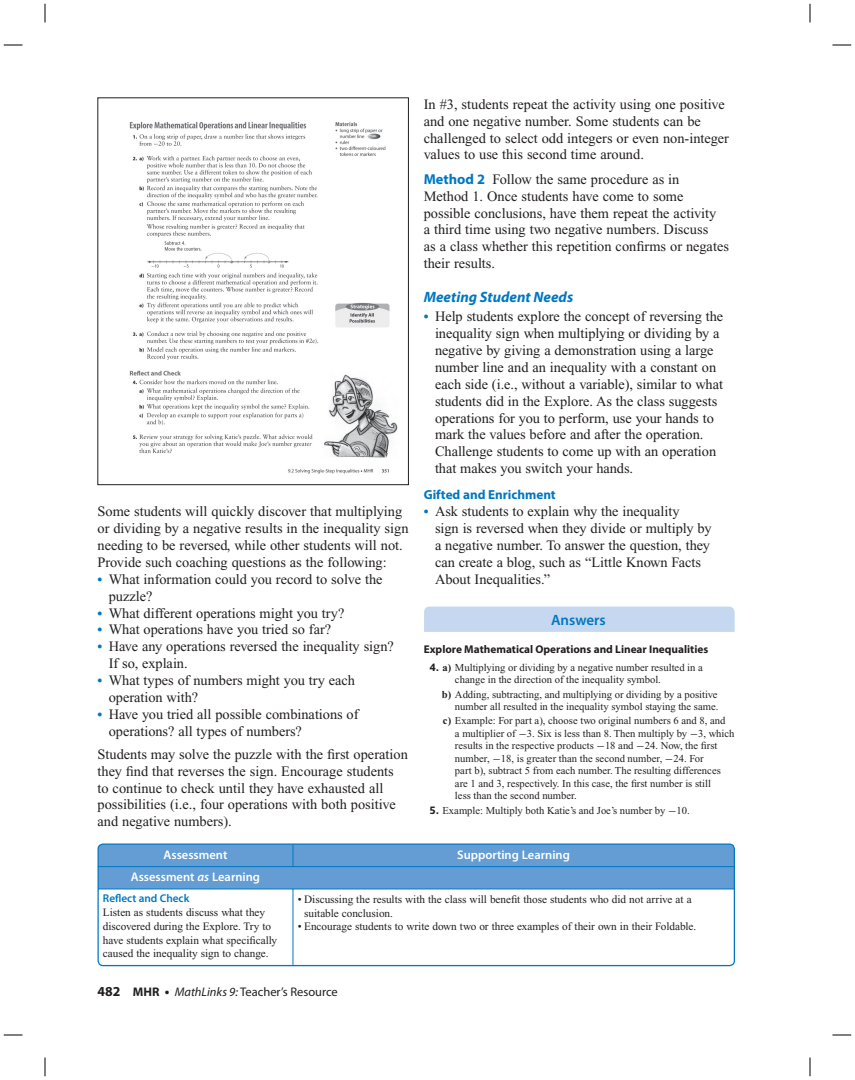
<style>
.page{position:relative;width:855px;height:1080px;background:#fff}
.page>*{position:absolute;margin:0;border:0;box-sizing:border-box;transform-origin:0 0}
.t1{font:italic 700 15px "Myriad Pro";color:#0077c0}
.t2{font:600 15px "Myriad Pro";color:#0077c0}
.t3{font:14.38px/16.9px "Times New Roman";letter-spacing:-.005em;color:#231f20}
.t4{font:700 13.12px "Myriad Pro";color:#0077c0}
.t5{font:600 12.5px "Myriad Pro";color:#fff}
.t6{font:12.5px "Myriad Pro";color:#231f20}
.t7{font:11.25px/13.8px "Times New Roman";letter-spacing:-.005em;color:#231f20}
.t8{font:700 11.25px "Myriad Pro";color:#231f20}
.t9{font:600 11.25px "Myriad Pro";letter-spacing:-.005em;color:#0077c0}
.t10{font:10.62px/12.5px "Times New Roman";color:#231f20}
.s1{font-weight:700;font-size:13.75px;color:#0077c0}
.s2{font-family:"Myriad Pro";font-weight:700;color:#0077c0}
.s3{font-family:"Neo Sans";font-weight:700;font-size:10px}
.s4{font-weight:700}
.s5{font-family:"Uni Math"}
.s6{font-style:italic}
.s7{font-weight:700;font-size:13.75px}
</style>
<div class="page">
<div style="left:424px;top:606px;width:311px;height:26px;background:#c6d8ef"></div>
<img style="left:129px;top:121px;width:269px;height:353px">
<div style="left:98px;top:98px;width:311px;height:387px;border:1px solid #231f20"></div>
<div style="left:98px;top:844px;width:636px;height:122px;background:#639dd4;border-radius:5px"></div>
<div style="left:98px;top:890px;width:635px;height:75px;background:#fff"></div>
<hr style="left:293px;top:889px;width:441px;height:1px;background:#0077c0">
<svg style="left:293px;top:845px;width:1px;height:21px"></svg>
<hr style="left:98px;top:889px;width:195px;height:1px;background:#0077c0">
<hr style="left:293px;top:889px;width:1px;height:76px;background:#0077c0">
<hr style="left:98px;top:866px;width:195px;height:1px;background:#0077c0">
<hr style="left:293px;top:866px;width:441px;height:1px;background:#0077c0">
<div style="left:98px;top:843px;width:637px;height:123px;border:1px solid #0077c0;border-radius:5px"></div>
<svg style="left:4px;top:44px;width:18px;height:2px"></svg>
<svg style="left:832px;top:44px;width:19px;height:2px"></svg>
<svg style="left:4px;top:1034px;width:18px;height:2px"></svg>
<svg style="left:832px;top:1034px;width:19px;height:2px"></svg>
<svg style="left:44px;top:4px;width:2px;height:18px"></svg>
<svg style="left:44px;top:1058px;width:2px;height:18px"></svg>
<svg style="left:809px;top:4px;width:2px;height:18px"></svg>
<svg style="left:809px;top:1058px;width:2px;height:18px"></svg>
<p class="t3" style="left:98px;top:504px;width:313px">Some students will quickly discover that multiplying or dividing by a negative results in the inequality sign needing to be reversed, while other students will not.<br>Provide such coaching questions as the following:</p>
<p class="t3" style="left:109px;top:572px;width:275px;text-indent:-11px"><span class="s1">•</span> What information could you record to solve the puzzle?</p>
<p class="t3" style="left:98px;top:606px;width:248px"><span class="s1">•</span> What different operations might you try?</p>
<p class="t3" style="left:98px;top:623px;width:235px"><span class="s1">•</span> What operations have you tried so far?</p>
<p class="t3" style="left:109px;top:639px;width:287px;text-indent:-11px"><span class="s1">•</span> Have any operations reversed the inequality sign?<br>If so, explain.</p>
<p class="t3" style="left:109px;top:673px;width:248px;text-indent:-11px"><span class="s1">•</span> What types of numbers might you try each operation with?</p>
<p class="t3" style="left:109px;top:707px;width:251px;text-indent:-11px"><span class="s1">•</span> Have you tried all possible combinations of operations? all types of numbers?</p>
<p class="t3" style="left:98px;top:747px;width:312px">Students may solve the puzzle with the first operation they find that reverses the sign. Encourage students to continue to check until they have exhausted all possibilities (i.e., four operations with both positive and negative numbers).</p>
<p class="t3" style="left:424px;top:97px;width:307px">In #3, students repeat the activity using one positive and one negative number. Some students can be challenged to select odd integers or even non-integer values to use this second time around.</p>
<p class="t3" style="left:424px;top:172px;width:307px"><span class="s2">Method 2</span> Follow the same procedure as in<br>Method 1. Once students have come to some possible conclusions, have them repeat the activity<br>a third time using two negative numbers. Discuss<br>as a class whether this repetition confirms or negates their results.</p>
<p class="t1" style="left:424px;top:291px;width:151px">Meeting Student Needs</p>
<p class="t3" style="left:435px;top:309px;width:290px;text-indent:-11px"><span class="s1">•</span> Help students explore the concept of reversing the inequality sign when multiplying or dividing by a negative by giving a demonstration using a large number line and an inequality with a constant on each side (i.e., without a variable), similar to what students did in the Explore. As the class suggests operations for you to perform, use your hands to mark the values before and after the operation.<br>Challenge students to come up with an operation that makes you switch your hands.</p>
<p class="t4" style="left:424px;top:490px;width:134px">Gifted and Enrichment</p>
<p class="t3" style="left:435px;top:504px;width:278px;text-indent:-11px"><span class="s1">•</span> Ask students to explain why the inequality<br>sign is reversed when they divide or multiply by a negative number. To answer the question, they can create a blog, such as “Little Known Facts About Inequalities.”</p>
<p class="t2" style="left:551px;top:614px;width:56px">Answers</p>
<p class="t8" style="left:424px;top:644px;width:286px">Explore Mathematical Operations and Linear Inequalities</p>
<p class="t10" style="left:455px;top:662px;width:249px;text-indent:-25px"><span class="s3">4.</span> <span class="s4">a)</span> Multiplying or dividing by a negative number resulted in a change in the direction of the inequality symbol.</p>
<p class="t10" style="left:442px;top:689px;width:278px;text-align:right"><span class="s4">b)</span> Adding, subtracting, and multiplying or dividing by a positive number all resulted in the inequality symbol staying the same.</p>
<p class="t10" style="left:455px;top:716px;width:281px;text-indent:-12px"><span class="s4">c)</span> Example: For part a), choose two original numbers 6 and 8, and<br>a multiplier of <span class="s5">-</span>3. Six is less than 8. Then multiply by <span class="s5">-</span>3, which results in the respective products <span class="s5">-</span>18 and <span class="s5">-</span>24. Now, the first number, <span class="s5">-</span>18, is greater than the second number, <span class="s5">-</span>24. For<br>part b), subtract 5 from each number. The resulting differences are 1 and 3, respectively. In this case, the first number is still<br>less than the second number.</p>
<p class="t10" style="left:430px;top:805px;width:262px"><span class="s3">5.</span> Example: Multiply both Katie’s and Joe’s number by <span class="s5">-</span>10.</p>
<p class="t5" style="left:164px;top:850px;width:65px">Assessment</p>
<p class="t5" style="left:457px;top:850px;width:114px">Supporting Learning</p>
<p class="t5" style="left:131px;top:872px;width:131px">Assessment <span class="s6">as</span> Learning</p>
<p class="t9" style="left:103px;top:894px;width:88px">Reflect and Check</p>
<p class="t7" style="left:103px;top:907px;width:176px">Listen as students discuss what they discovered during the Explore. Try to have students explain what specifically caused the inequality sign to change.</p>
<p class="t7" style="left:304px;top:893px;width:389px;text-indent:-6px">• Discussing the results with the class will benefit those students who did not arrive at a suitable conclusion.</p>
<p class="t7" style="left:298px;top:921px;width:400px">• Encourage students to write down two or three examples of their own in their Foldable.</p>
<p class="t6" style="left:98px;top:987px;width:242px"><span class="s7">482</span> <span class="s4">MHR</span> <span class="s7">•</span> <span class="s6">MathLinks 9:</span> Teacher’s Resource</p>
</div>
